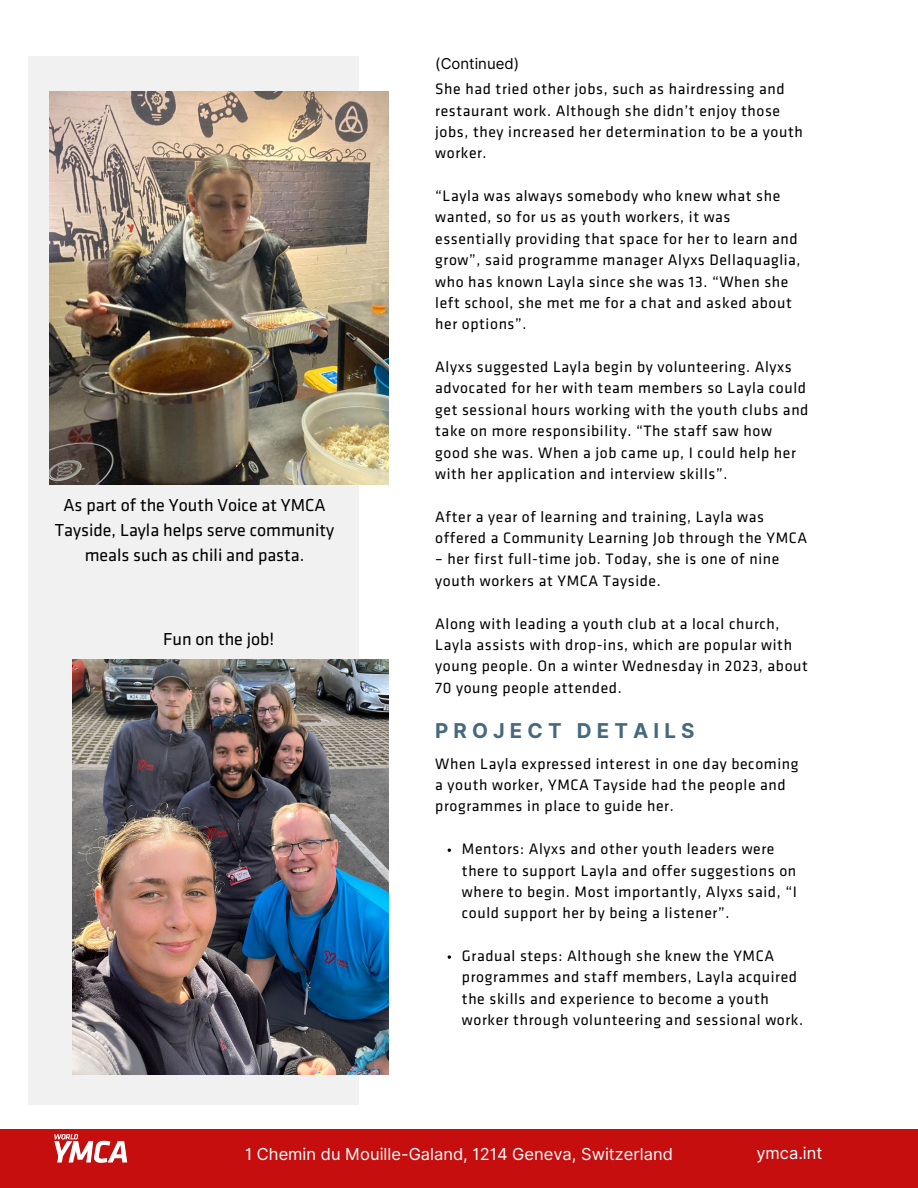
<style>
.page{position:relative;width:918px;height:1188px;background:#fff}
.page>*{position:absolute;margin:0;border:0;box-sizing:border-box;transform-origin:0 0}
.t1{font:700 20.4px "Inter";letter-spacing:.25em;color:#456a7d}
.t2{font:18px/24.8px "Klavika";color:#000;text-align:center}
.t3{font:16.5px "Inter";color:#fff}
.t4{font:15.75px/21.3px "Klavika";letter-spacing:.04em;color:#000}
.t5{font:15px "Inter";color:#000}
</style>
<div class="page">
<div style="left:28px;top:56px;width:331px;height:1049px;background:#f1f1f1"></div>
<div style="left:0;top:1129px;width:918px;height:59px;background:#c60e0e"></div>
<img style="left:54px;top:1134px;width:74px;height:29px">
<img style="left:49px;top:92px;width:340px;height:392px">
<img style="left:72px;top:660px;width:316px;height:415px">
<svg style="left:448px;top:955px;width:3px;height:4px"></svg>
<p class="t2" style="left:55px;top:494px;width:281px">As part of the Youth Voice at YMCA<br>Tayside, Layla helps serve community meals such as chili and pasta.</p>
<p class="t2" style="left:163px;top:629px;width:113px">Fun on the job!</p>
<p class="t5" style="left:435px;top:55px;width:86px">(Continued)</p>
<p class="t4" style="left:435px;top:80px;width:369px">She had tried other jobs, such as hairdressing and restaurant work. Although she didn’t enjoy those jobs, they increased her determination to be a youth worker.</p>
<p class="t4" style="left:435px;top:186px;width:367px">“Layla was always somebody who knew what she wanted, so for us as youth workers, it was essentially providing that space for her to learn and grow”, said programme manager Alyxs Dellaquaglia, who has known Layla since she was 13. “When she left school, she met me for a chat and asked about her options”.</p>
<p class="t4" style="left:435px;top:357px;width:375px">Alyxs suggested Layla begin by volunteering. Alyxs advocated for her with team members so Layla could get sessional hours working with the youth clubs and take on more responsibility. “The staff saw how good she was. When a job came up, I could help her with her application and interview skills”.</p>
<p class="t4" style="left:435px;top:507px;width:374px">After a year of learning and training, Layla was offered a Community Learning Job through the YMCA</p>
<p class="t4" style="left:435px;top:550px;width:346px">– her first full-time job. Today, she is one of nine youth workers at YMCA Tayside.</p>
<p class="t4" style="left:435px;top:614px;width:374px">Along with leading a youth club at a local church, Layla assists with drop-ins, which are popular with young people. On a winter Wednesday in 2023, about 70 young people attended.</p>
<p class="t1" style="left:435px;top:718px;width:261px">PROJECT DETAILS</p>
<p class="t4" style="left:435px;top:754px;width:365px">When Layla expressed interest in one day becoming a youth worker, YMCA Tayside had the people and programmes in place to guide her.</p>
<p class="t4" style="left:462px;top:840px;width:337px">Mentors: Alyxs and other youth leaders were there to support Layla and offer suggestions on where to begin. Most importantly, Alyxs said, “I could support her by being a listener”.</p>
<p class="t4" style="left:462px;top:946px;width:343px">Gradual steps: Although she knew the YMCA programmes and staff members, Layla acquired the skills and experience to become a youth worker through volunteering and sessional work.</p>
<p class="t3" style="left:245px;top:1145px;width:429px">1 Chemin du Mouille-Galand, 1214 Geneva, Switzerland</p>
<p class="t3" style="left:756px;top:1144px;width:68px">ymca.int</p>
</div>
